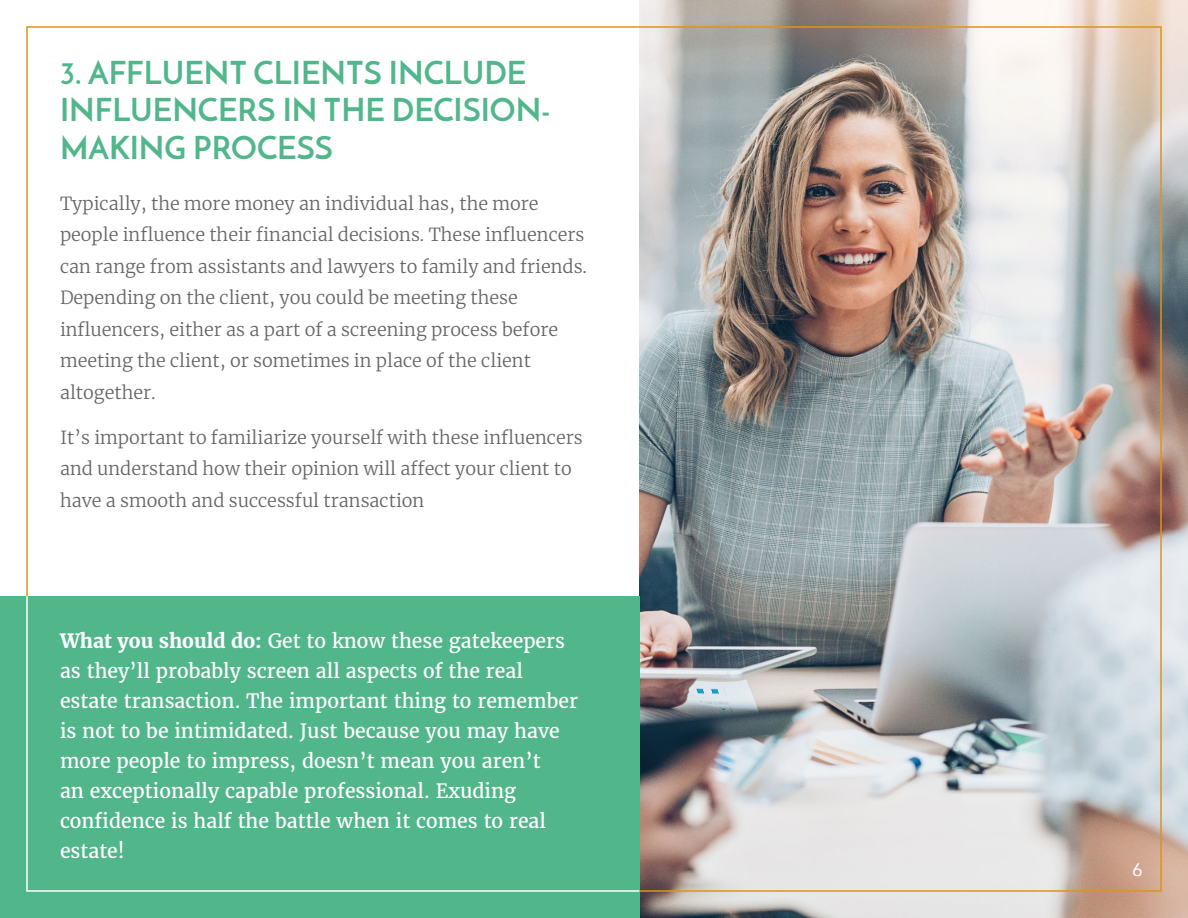
<style>
.page{position:relative;width:1188px;height:918px;background:#fff}
.page>*{position:absolute;margin:0;border:0;box-sizing:border-box;transform-origin:0 0}
.t1{font:700 31.5px/37.8px "Josefin Sans";color:#52b68b}
.t2{font:19.5px/30px "Merriweather";color:#fff}
.t3{font:300 18px/31.5px "Merriweather";color:#666}
.t4{font:18px "Avenir";color:#fff}
.s1{font-weight:700}
</style>
<div class="page">
<img style="left:639px;top:0;width:549px;height:918px">
<div style="left:0;top:596px;width:639px;height:322px;background:#52b68b"></div>
<svg style="left:26px;top:595px;width:615px;height:297px"></svg>
<h1 class="t1" style="left:60px;top:53px;width:492px">3. AFFLUENT CLIENTS INCLUDE<br>INFLUENCERS IN THE DECISION-<br>MAKING PROCESS</h1>
<p class="t3" style="left:60px;top:187px;width:529px">Typically, the more money an individual has, the more people influence their financial decisions. These influencers can range from assistants and lawyers to family and friends.<br>Depending on the client, you could be meeting these influencers, either as a part of a screening process before meeting the client, or sometimes in place of the client altogether.</p>
<p class="t3" style="left:60px;top:421px;width:524px">It’s important to familiarize yourself with these influencers and understand how their opinion will affect your client to have a smooth and successful transaction</p>
<p class="t2" style="left:60px;top:626px;width:520px"><span class="s1">What you should do:</span> Get to know these gatekeepers as they’ll probably screen all aspects of the real estate transaction. The important thing to remember is not to be intimidated. Just because you may have more people to impress, doesn’t mean you aren’t<br>an exceptionally capable professional. Exuding confidence is half the battle when it comes to real estate!</p>
<p class="t4" style="left:1132px;top:855px;width:12px">6</p>
</div>
